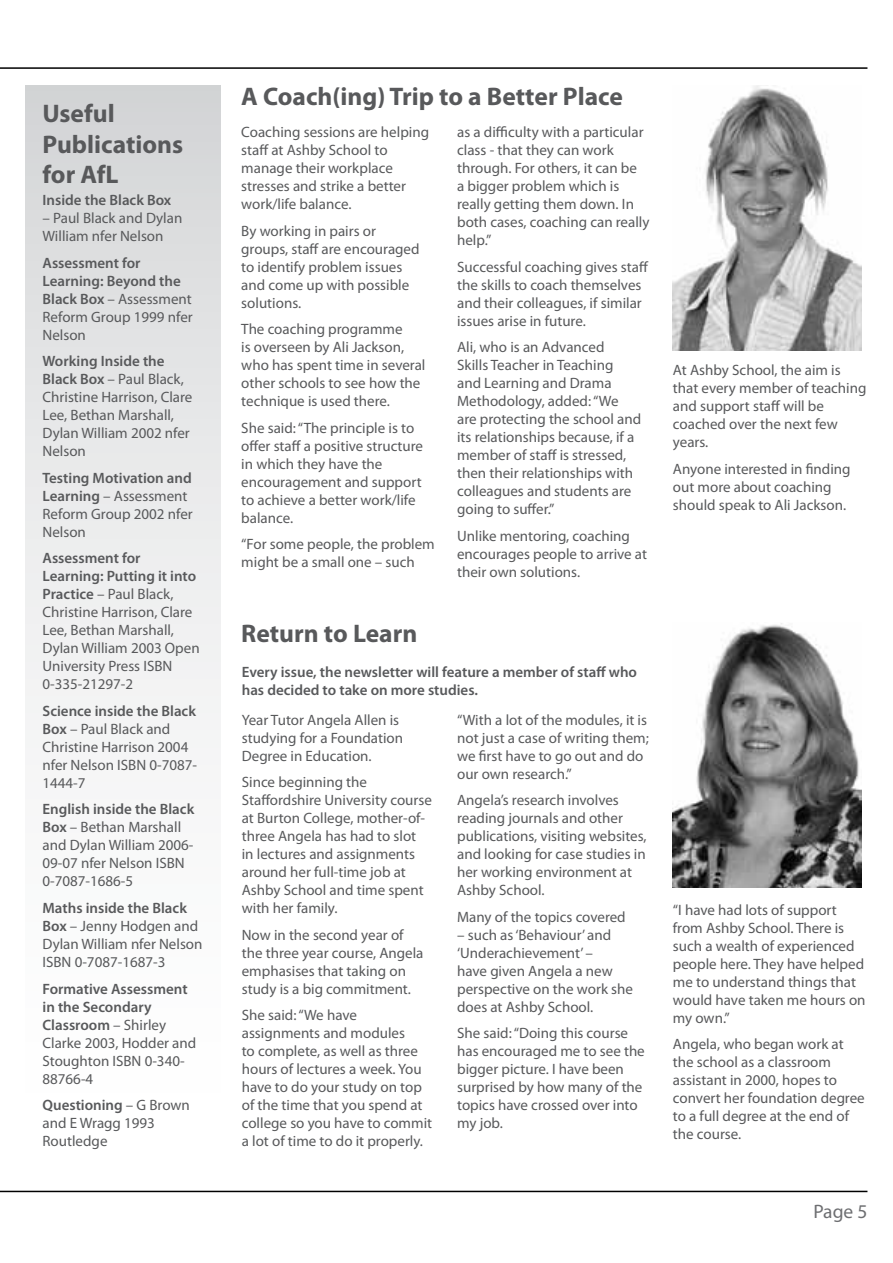
<style>
.page{position:relative;width:893px;height:1263px;background:#fff}
.page>*{position:absolute;margin:0;border:0;box-sizing:border-box;transform-origin:0 0}
.t1{font:700 25.5px/30.6px "Myriad Pro";color:#58595b}
.t2{font:19.5px "Myriad Pro";color:#6d6e71}
.t3{font:15px/18px "Myriad Pro";color:#58595b}
.t4{font:600 15px/18px "Myriad Pro";color:#58595b}
.s1{font-weight:400}
.s2{font-weight:600}
</style>
<div class="page">
<hr style="left:0;top:67px;width:867px;height:2px;background:#000">
<hr style="left:0;top:1191px;width:867px;height:1px;background:#000">
<div style="left:26px;top:86px;width:194px;height:1088px;background:linear-gradient(to bottom,#d7d8da,#fff)"></div>
<img style="left:673px;top:86px;width:189px;height:265px">
<img style="left:673px;top:623px;width:189px;height:264px">
<h1 class="t1" style="left:43px;top:97px;width:142px">Useful<br>Publications for AfL</h1>
<p class="t4" style="left:43px;top:191px;width:130px">Inside the Black Box</p>
<p class="t3" style="left:43px;top:209px;width:141px">– Paul Black and Dylan<br>William nfer Nelson</p>
<p class="t4" style="left:43px;top:253px;width:152px">Assessment for<br>Learning: Beyond the<br>Black Box <span class="s1">– Assessment<br>Reform Group 1999 nfer<br>Nelson</span></p>
<p class="t3" style="left:43px;top:352px;width:151px"><span class="s2">Working Inside the<br>Black Box</span> – Paul Black,<br>Christine Harrison, Clare<br>Lee, Bethan Marshall,<br>Dylan William 2002 nfer<br>Nelson</p>
<p class="t3" style="left:43px;top:469px;width:152px"><span class="s2">Testing Motivation and<br>Learning</span> – Assessment<br>Reform Group 2002 nfer<br>Nelson</p>
<p class="t3" style="left:43px;top:549px;width:159px"><span class="s2">Assessment for<br>Learning: Putting it into<br>Practice</span> – Paul Black,<br>Christine Harrison, Clare<br>Lee, Bethan Marshall,<br>Dylan William 2003 Open<br>University Press ISBN<br>0-335-21297-2</p>
<p class="t3" style="left:43px;top:702px;width:156px"><span class="s2">Science inside the Black<br>Box</span> – Paul Black and<br>Christine Harrison 2004 nfer Nelson ISBN 0-7087-<br>1444-7</p>
<p class="t3" style="left:43px;top:800px;width:153px"><span class="s2">English inside the Black<br>Box</span> – Bethan Marshall and Dylan William 2006-<br>09-07 nfer Nelson ISBN<br>0-7087-1686-5</p>
<p class="t3" style="left:43px;top:899px;width:162px"><span class="s2">Maths inside the Black<br>Box</span> – Jenny Hodgen and<br>Dylan William nfer Nelson<br>ISBN 0-7087-1687-3</p>
<p class="t3" style="left:43px;top:979px;width:155px"><span class="s2">Formative Assessment in the Secondary<br>Classroom</span> – Shirley<br>Clarke 2003, Hodder and<br>Stoughton ISBN 0-340-<br>88766-4</p>
<p class="t3" style="left:43px;top:1096px;width:149px"><span class="s2">Questioning</span> – G Brown and E Wragg 1993<br>Routledge</p>
<h1 class="t1" style="left:241px;top:80px;width:383px">A Coach(ing) Trip to a Better Place</h1>
<p class="t3" style="left:241px;top:123px;width:189px">Coaching sessions are helping staff at Ashby School to manage their workplace stresses and strike a better work/life balance.</p>
<p class="t3" style="left:241px;top:222px;width:180px">By working in pairs or groups, staff are encouraged to identify problem issues and come up with possible solutions.</p>
<p class="t3" style="left:241px;top:320px;width:186px">The coaching programme<br>is overseen by Ali Jackson, who has spent time in several other schools to see how the technique is used there.</p>
<p class="t3" style="left:241px;top:419px;width:183px">She said: “The principle is to offer staff a positive structure in which they have the encouragement and support to achieve a better work/life balance.</p>
<p class="t3" style="left:241px;top:535px;width:195px">“For some people, the problem might be a small one – such</p>
<h1 class="t1" style="left:241px;top:617px;width:178px">Return to Learn</h1>
<p class="t3" style="left:457px;top:123px;width:194px">as a difficulty with a particular class - that they can work through. For others, it can be<br>a bigger problem which is really getting them down. In both cases, coaching can really help.”</p>
<p class="t3" style="left:457px;top:258px;width:193px">Successful coaching gives staff the skills to coach themselves and their colleagues, if similar issues arise in future.</p>
<p class="t3" style="left:457px;top:338px;width:186px">Ali, who is an Advanced<br>Skills Teacher in Teaching and Learning and Drama<br>Methodology, added: “We are protecting the school and its relationships because, if a member of staff is stressed, then their relationships with colleagues and students are going to suffer.”</p>
<p class="t3" style="left:457px;top:527px;width:191px">Unlike mentoring, coaching encourages people to arrive at their own solutions.</p>
<p class="t4" style="left:242px;top:663px;width:397px">Every issue, the newsletter will feature a member of staff who has decided to take on more studies.</p>
<p class="t3" style="left:242px;top:710px;width:163px">Year Tutor Angela Allen is studying for a Foundation<br>Degree in Education.</p>
<p class="t3" style="left:242px;top:773px;width:192px">Since beginning the<br>Staffordshire University course at Burton College, mother-of&shy;three Angela has had to slot<br>in lectures and assignments around her full-time job at<br>Ashby School and time spent with her family.</p>
<p class="t3" style="left:242px;top:925px;width:183px">Now in the second year of the three year course, Angela emphasises that taking on study is a big commitment.</p>
<p class="t3" style="left:242px;top:1006px;width:192px">She said: “We have assignments and modules<br>to complete, as well as three hours of lectures a week. You have to do your study on top of the time that you spend at college so you have to commit a lot of time to do it properly.</p>
<p class="t3" style="left:457px;top:710px;width:193px">“With a lot of the modules, it is not just a case of writing them; we first have to go out and do our own research.”</p>
<p class="t3" style="left:457px;top:791px;width:191px">Angela’s research involves reading journals and other publications, visiting websites, and looking for case studies in her working environment at<br>Ashby School.</p>
<p class="t3" style="left:457px;top:907px;width:170px">Many of the topics covered</p>
<p class="t3" style="left:457px;top:925px;width:177px">– such as ‘Behaviour’ and ‘Underachievement’ –<br>have given Angela a new perspective on the work she does at Ashby School.</p>
<p class="t3" style="left:457px;top:1024px;width:189px">She said: “Doing this course has encouraged me to see the bigger picture. I have been surprised by how many of the topics have crossed over into my job.</p>
<p class="t3" style="left:673px;top:361px;width:195px">At Ashby School, the aim is that every member of teaching and support staff will be coached over the next few years.</p>
<p class="t3" style="left:673px;top:460px;width:179px">Anyone interested in finding out more about coaching should speak to Ali Jackson.</p>
<p class="t3" style="left:673px;top:900px;width:194px">“I have had lots of support from Ashby School. There is such a wealth of experienced people here. They have helped me to understand things that would have taken me hours on my own.”</p>
<p class="t3" style="left:673px;top:1035px;width:193px">Angela, who began work at the school as a classroom assistant in 2000, hopes to convert her foundation degree to a full degree at the end of the course.</p>
<h2 class="t2" style="left:813px;top:1199px;width:56px">Page 5</h2>
</div>
